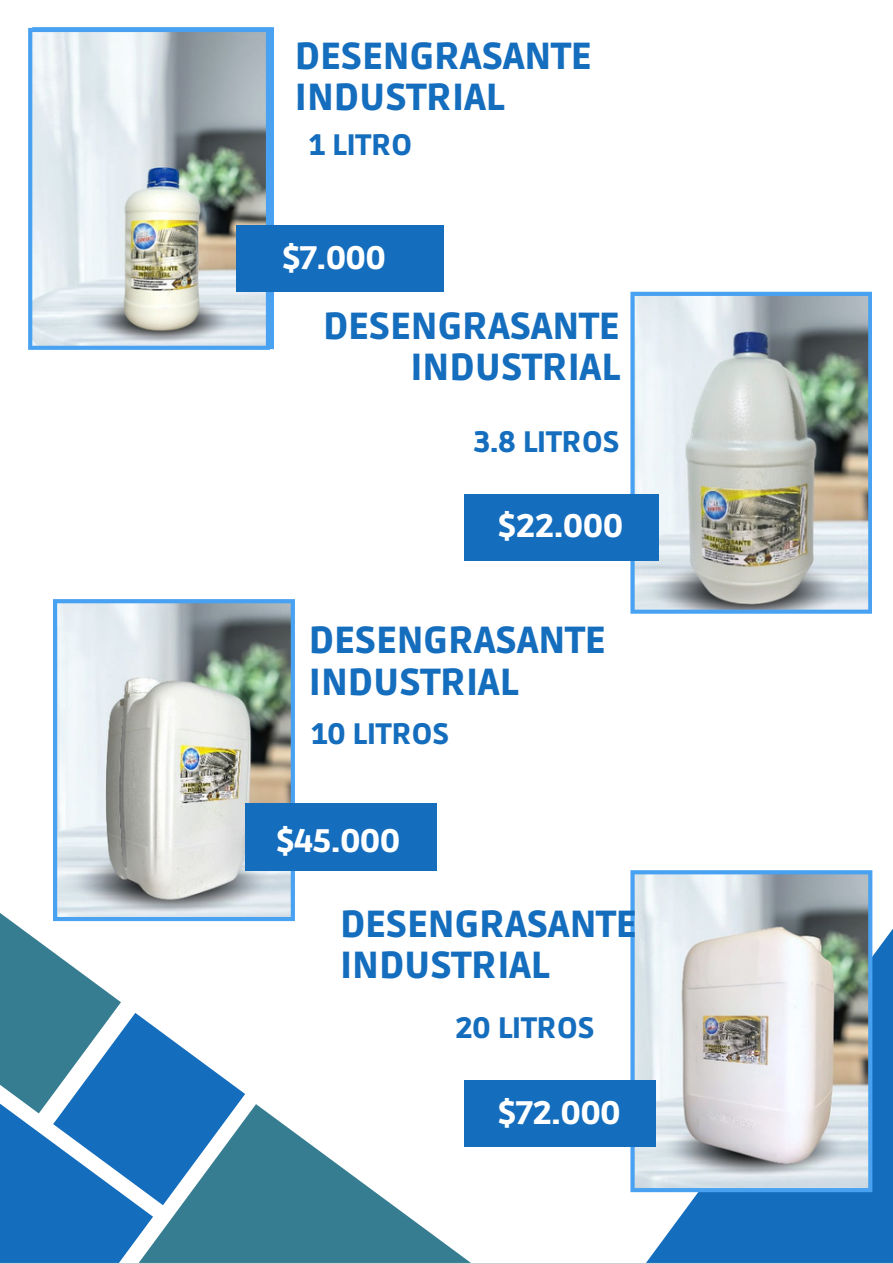
<style>
.page{position:relative;width:893px;height:1264px;background:#fff}
.page>*{position:absolute;margin:0;border:0;box-sizing:border-box;transform-origin:0 0}
.t1{font:900 37.5px/41.7px "Ruda";color:#146dbd}
.t2{font:900 32.4px "Ruda";color:#fff}
.t3{font:900 29.4px "Ruda";color:#146dbd}
</style>
<div class="page">
<svg style="left:245px;top:1104px;width:226px;height:158px;fill:#377d91"></svg>
<svg style="left:646px;top:928px;width:246px;height:334px;background:#2b7cc4"></svg>
<svg style="left:0;top:913px;width:245px;height:349px"></svg>
<img style="left:630px;top:292px;width:242px;height:321px">
<img style="left:53px;top:599px;width:242px;height:322px">
<div style="left:246px;top:803px;width:190px;height:67px;background:#146dbd"></div>
<div style="left:464px;top:494px;width:194px;height:67px;background:#146dbd"></div>
<svg style="left:630px;top:870px;width:242px;height:322px;background:#c4ccd1"></svg>
<div style="left:464px;top:1080px;width:191px;height:66px;background:#146dbd"></div>
<img style="left:28px;top:28px;width:242px;height:322px">
<div style="left:236px;top:225px;width:207px;height:67px;background:#146dbd"></div>
<p class="t1" style="left:295px;top:36px;width:298px">DESENGRASANTE<br>INDUSTRIAL</p>
<h1 class="t3" style="left:309px;top:128px;width:105px">1 LITRO</h1>
<p class="t2" style="left:283px;top:239px;width:105px">$7.000</p>
<p class="t1" style="left:323px;top:306px;width:298px;text-align:right">DESENGRASANTE<br>INDUSTRIAL</p>
<h3 class="t3" style="left:474px;top:425px;width:147px">3.8 LITROS</h3>
<p class="t2" style="left:498px;top:507px;width:126px">$22.000</p>
<p class="t1" style="left:309px;top:620px;width:298px">DESENGRASANTE<br>INDUSTRIAL</p>
<p class="t3" style="left:311px;top:717px;width:140px">10 LITROS</p>
<p class="t2" style="left:277px;top:822px;width:125px">$45.000</p>
<h3 class="t1" style="left:340px;top:903px;width:298px">DESENGRASANTE<br>INDUSTRIAL</h3>
<h1 class="t3" style="left:455px;top:1011px;width:140px">20 LITROS</h1>
<h1 class="t2" style="left:498px;top:1093px;width:124px">$72.000</h1>
</div>
